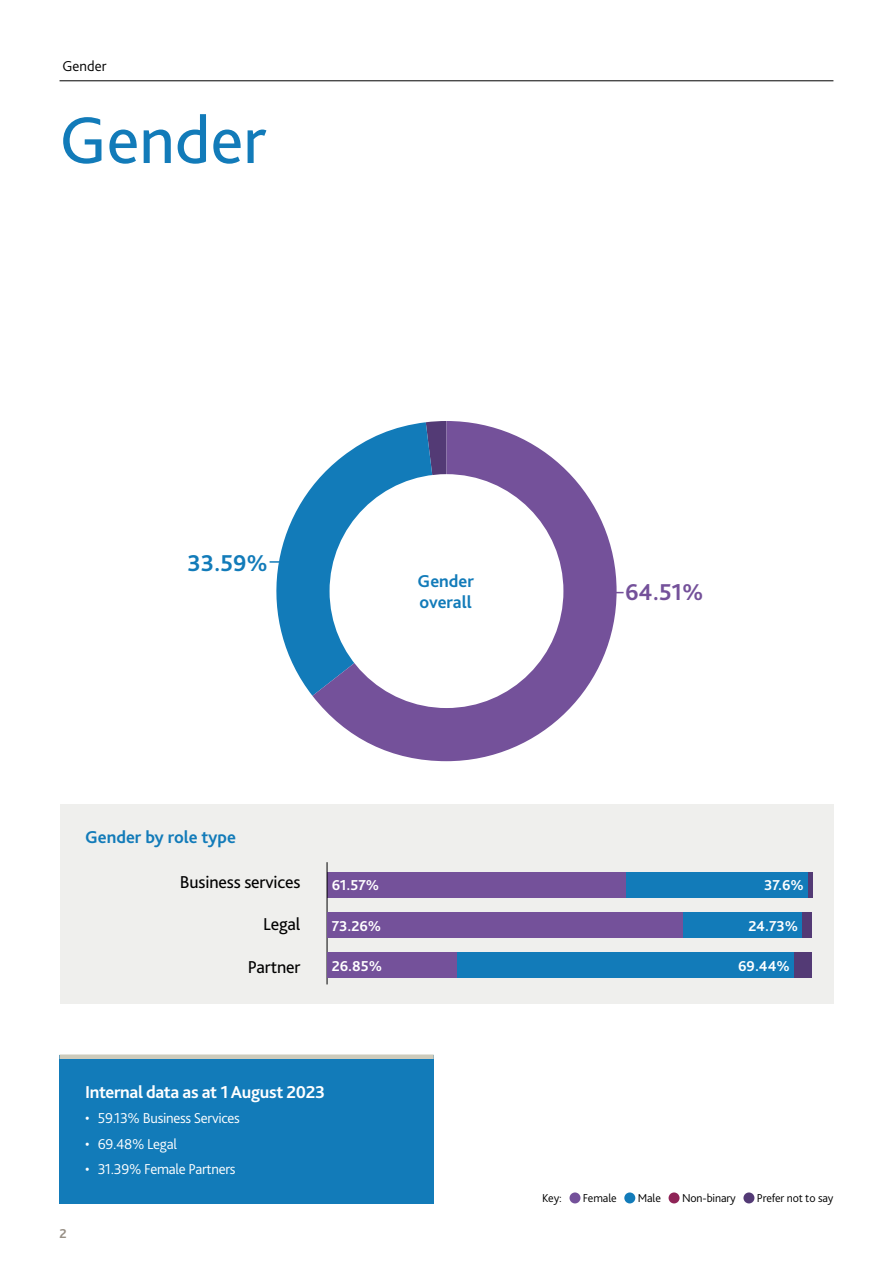
<style>
.page{position:relative;width:893px;height:1263px;background:#fff}
.page>*{position:absolute;margin:0;border:0;box-sizing:border-box;transform-origin:0 0}
.t1{font:69px "GWLG Bliss";color:#127bb9}
.t2{font:700 24px "GWLG Bliss";color:#74519a}
.t3{font:700 24px "GWLG Bliss";color:#127bb9}
.t4{font:700 18px/21px "GWLG Bliss";color:#127bb9}
.t5{font:18px "GWLG Bliss";letter-spacing:-.01em;color:#000}
.t6{font:700 18px "GWLG Bliss";letter-spacing:-.02em;color:#fff}
.t7{font:300 15px "GWLG Bliss";letter-spacing:-.02em;color:#fff}
.t8{font:700 15px "GWLG Bliss";color:#fff}
.t9{font:300 15px "GWLG Bliss";color:#000}
.t10{font:700 13.5px "GWLG Bliss";color:#978f85}
.t11{font:300 12px "GWLG Bliss";letter-spacing:-.01em;color:#000}
</style>
<div class="page">
<div style="left:60px;top:804px;width:773px;height:199px;background:#efefed"></div>
<div style="left:327px;top:872px;width:299px;height:25px;background:#74519a"></div>
<hr style="left:327px;top:862px;width:1px;height:122px;background:#000">
<div style="left:327px;top:912px;width:356px;height:26px;background:#74519a"></div>
<div style="left:327px;top:952px;width:131px;height:26px;background:#74519a"></div>
<div style="left:626px;top:872px;width:182px;height:25px;background:#127bb9"></div>
<div style="left:683px;top:912px;width:119px;height:26px;background:#127bb9"></div>
<div style="left:458px;top:952px;width:336px;height:26px;background:#127bb9"></div>
<hr style="left:808px;top:872px;width:4px;height:25px;background:#533a75">
<div style="left:802px;top:912px;width:10px;height:26px;background:#533a75"></div>
<div style="left:794px;top:952px;width:18px;height:26px;background:#533a75"></div>
<svg style="left:269px;top:487px;width:43px;height:208px;fill:#127bb9"></svg>
<svg style="left:312px;top:421px;width:305px;height:340px;fill:#74519a"></svg>
<div style="left:330px;top:474px;width:233px;height:234px;background:#fff;border-radius:50%"></div>
<div style="left:569px;top:1192px;width:11px;height:11px;background:#74519a;border-radius:50%"></div>
<div style="left:624px;top:1192px;width:11px;height:11px;background:#127bb9;border-radius:50%"></div>
<div style="left:669px;top:1192px;width:10px;height:11px;background:#8f2457;border-radius:50%"></div>
<div style="left:743px;top:1192px;width:11px;height:11px;background:#533a75;border-radius:50%"></div>
<svg style="left:601px;top:592px;width:23px;height:1px"></svg>
<hr style="left:270px;top:561px;width:23px;height:2px;background:#127bb9">
<div style="left:60px;top:1054px;width:374px;height:149px;background:#127bb9"></div>
<div style="left:60px;top:1054px;width:374px;height:5px;background:#cdcbbc"></div>
<hr style="left:60px;top:80px;width:773px;height:1px;background:#000">
<p class="t9" style="left:62px;top:57px;width:45px">Gender</p>
<h1 class="t1" style="left:60px;top:97px;width:208px">Gender</h1>
<h2 class="t3" style="left:187px;top:548px;width:82px">33.59%</h2>
<p class="t4" style="left:418px;top:571px;width:58px">Gender overall</p>
<h2 class="t2" style="left:625px;top:577px;width:80px">64.51%</h2>
<p class="t4" style="left:85px;top:826px;width:152px">Gender by role type</p>
<p class="t5" style="left:180px;top:870px;width:122px">Business services</p>
<p class="t5" style="left:263px;top:913px;width:39px">Legal</p>
<p class="t5" style="left:248px;top:956px;width:54px">Partner</p>
<p class="t8" style="left:332px;top:876px;width:49px">61.57%</p>
<p class="t8" style="left:332px;top:916px;width:51px">73.26%</p>
<p class="t8" style="left:332px;top:957px;width:52px">26.85%</p>
<p class="t6" style="left:85px;top:1081px;width:242px">Internal data as at 1 August 2023</p>
<p class="t7" style="left:85px;top:1109px;width:156px">• 59.13% Business Services</p>
<p class="t7" style="left:85px;top:1134px;width:93px">• 69.48% Legal</p>
<p class="t7" style="left:85px;top:1159px;width:152px">• 31.39% Female Partners</p>
<p class="t10" style="left:60px;top:1225px;width:9px">2</p>
<p class="t8" style="left:764px;top:876px;width:41px">37.6%</p>
<p class="t8" style="left:749px;top:916px;width:51px">24.73%</p>
<p class="t8" style="left:738px;top:957px;width:53px">69.44%</p>
<p class="t11" style="left:542px;top:1190px;width:21px">Key:</p>
<p class="t11" style="left:583px;top:1190px;width:35px">Female</p>
<p class="t11" style="left:638px;top:1190px;width:25px">Male</p>
<p class="t11" style="left:682px;top:1190px;width:55px">Non-binary</p>
<p class="t11" style="left:757px;top:1190px;width:78px">Prefer not to say</p>
</div>
